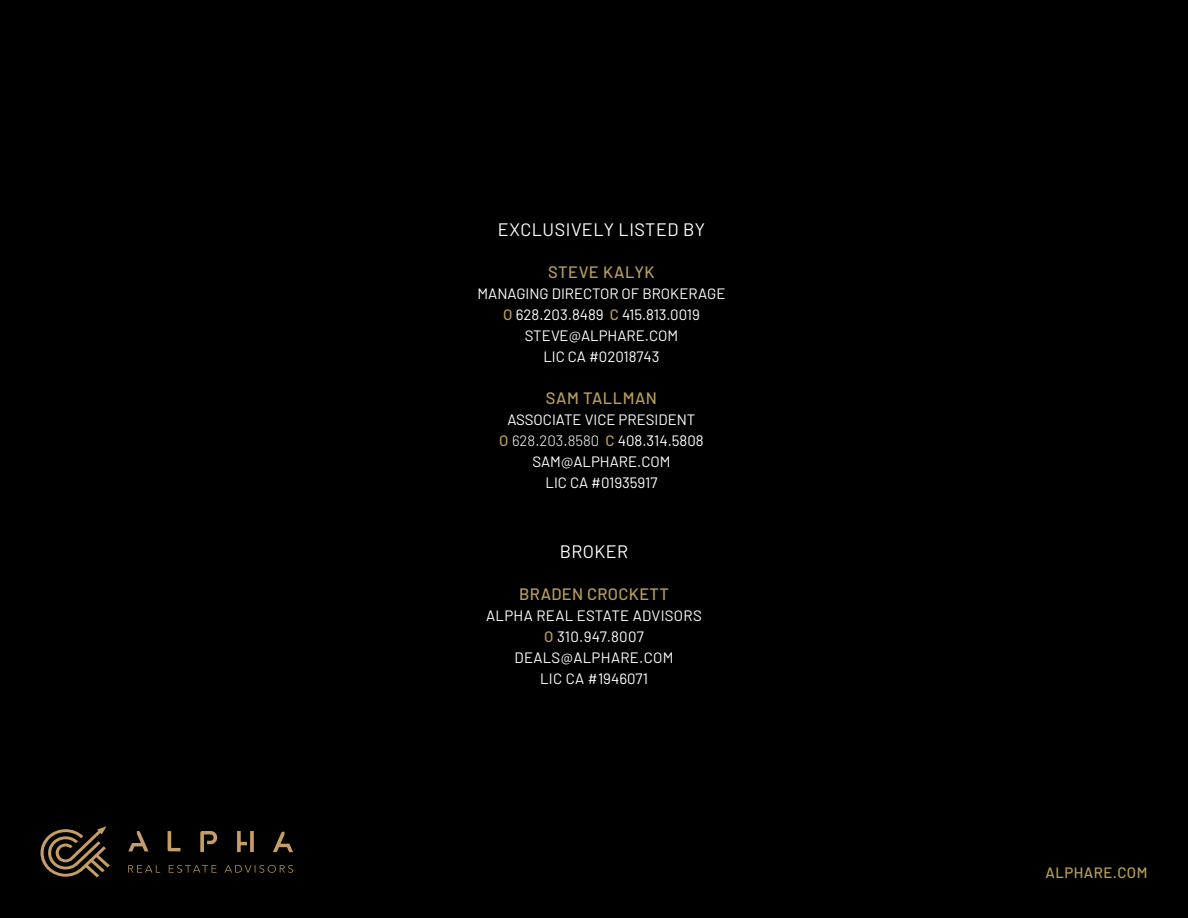
<style>
.page{position:relative;width:1188px;height:918px;background:#000}
.page>*{position:absolute;margin:0;border:0;box-sizing:border-box;transform-origin:0 0}
.t1{font:18px "Barlow";letter-spacing:.03em;color:#fff}
.t2{font:500 16.5px "Barlow";letter-spacing:.02em;color:#b89e5c}
.t3{font:15px "Barlow";color:#fff}
.t4{font:15px "Barlow";letter-spacing:.02em;color:#fff}
.t5{font:300 15px "Barlow";color:#fff}
.t6{font:500 15px "Barlow";letter-spacing:.03em;color:#b89e5c}
.s1{font-weight:500;color:#b89e5c}
.s2{font-weight:400}
</style>
<div class="page">
<svg style="left:40px;top:826px;width:70px;height:52px"></svg>
<svg style="left:128px;top:831px;width:165px;height:42px"></svg>
<p class="t1" style="left:498px;top:217px;width:209px">EXCLUSIVELY LISTED BY</p>
<p class="t2" style="left:548px;top:260px;width:108px">STEVE KALYK</p>
<p class="t3" style="left:478px;top:283px;width:249px">MANAGING DIRECTOR OF BROKERAGE</p>
<p class="t3" style="left:503px;top:304px;width:198px"><span class="s1">O</span> 628.203.8489 <span class="s1">C</span> 415.813.0019</p>
<p class="t3" style="left:525px;top:325px;width:155px">STEVE@ALPHARE.COM</p>
<p class="t3" style="left:543px;top:346px;width:118px">LIC CA #02018743</p>
<p class="t2" style="left:546px;top:386px;width:113px">SAM TALLMAN</p>
<p class="t3" style="left:508px;top:409px;width:189px">ASSOCIATE VICE PRESIDENT</p>
<p class="t5" style="left:499px;top:430px;width:206px"><span class="s1">O</span> 628.203.8580 <span class="s1">C</span> <span class="s2">408.314.5808</span></p>
<p class="t3" style="left:532px;top:451px;width:140px">SAM@ALPHARE.COM</p>
<p class="t3" style="left:545px;top:472px;width:114px">LIC CA #01935917</p>
<p class="t1" style="left:560px;top:538px;width:70px">BROKER</p>
<p class="t2" style="left:519px;top:582px;width:151px">BRADEN CROCKETT</p>
<p class="t4" style="left:486px;top:605px;width:217px">ALPHA REAL ESTATE ADVISORS</p>
<p class="t4" style="left:544px;top:626px;width:101px"><span class="s1">O</span> 310.947.8007</p>
<p class="t4" style="left:514px;top:647px;width:161px">DEALS@ALPHARE.COM</p>
<p class="t3" style="left:540px;top:668px;width:109px">LIC CA #1946071</p>
<p class="t6" style="left:1045px;top:861px;width:104px">ALPHARE.COM</p>
</div>
